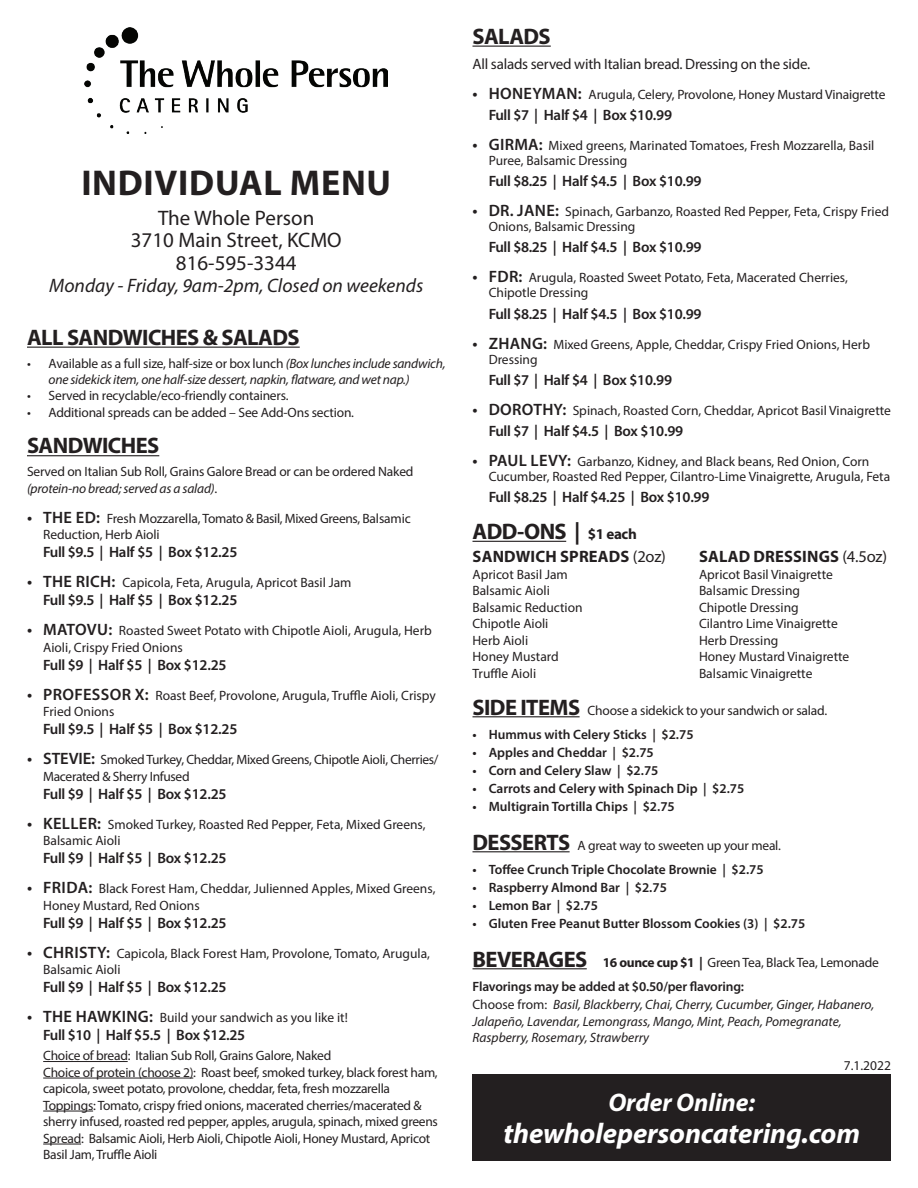
<style>
.page{position:relative;width:918px;height:1188px;background:#fff}
.page>*{position:absolute;margin:0;border:0;box-sizing:border-box;transform-origin:0 0}
.t1{font:700 36px "Myriad Pro";letter-spacing:.02em;color:#231f20}
.t2{font:italic 700 28.5px "Myriad Pro";letter-spacing:-.005em;color:#fff}
.t3{font:italic 700 25.5px "Myriad Pro";letter-spacing:-.005em;color:#fff}
.t4{font:700 22.5px "Myriad Pro";letter-spacing:-.025em;color:#231f20}
.t5{font:21px/22.5px "Myriad Pro";color:#231f20;text-align:center}
.t6{font:italic 19.5px "Myriad Pro";color:#231f20}
.t7{font:700 16.5px "Myriad Pro";letter-spacing:.01em;color:#231f20}
.t8{font:600 15px "Myriad Pro";letter-spacing:-.015em;color:#231f20}
.t9{font:15px "Myriad Pro";letter-spacing:-.015em;color:#231f20}
.t10{font:13.5px/16.5px "Myriad Pro";letter-spacing:-.005em;color:#231f20}
.t11{font:600 13.5px/24.8px "Myriad Pro";color:#231f20}
.t12{font:italic 13.5px/16.5px "Myriad Pro";color:#231f20}
.t13{font:italic 13.5px/16.2px "Myriad Pro";letter-spacing:-.02em;color:#231f20}
.t14{font:13.5px/16.5px "Myriad Pro";letter-spacing:-.025em;color:#231f20}
.s1{font-style:normal}
.s2{font-style:italic}
.s3{font-weight:600;font-size:16.5px}
.s4{font-size:15px}
.s5{font-weight:400}
.s6{font-weight:700;font-size:22.5px}
.s7{font-weight:700}
</style>
<div class="page">
<hr style="left:27px;top:347px;width:273px;height:1px;background:#231f20">
<hr style="left:27px;top:455px;width:132px;height:1px;background:#231f20">
<hr style="left:43px;top:1061px;width:85px;height:1px;background:#231f20">
<hr style="left:43px;top:1078px;width:150px;height:1px;background:#231f20">
<hr style="left:43px;top:1111px;width:50px;height:1px;background:#231f20">
<hr style="left:43px;top:1144px;width:38px;height:1px;background:#231f20">
<hr style="left:472px;top:46px;width:79px;height:1px;background:#231f20">
<hr style="left:472px;top:541px;width:94px;height:1px;background:#231f20">
<hr style="left:472px;top:716px;width:108px;height:1px;background:#231f20">
<hr style="left:472px;top:851px;width:98px;height:1px;background:#231f20">
<hr style="left:472px;top:968px;width:115px;height:1px;background:#231f20">
<img style="left:85px;top:27px;width:303px;height:107px">
<div style="left:472px;top:1074px;width:419px;height:87px;background:#231f20"></div>
<h1 class="t1" style="left:81px;top:160px;width:311px">INDIVIDUAL MENU</h1>
<h3 class="t5" style="left:131px;top:206px;width:212px">The Whole Person<br>3710 Main Street, KCMO<br>816-595-3344</h3>
<h3 class="t6" style="left:49px;top:274px;width:376px">Monday - Friday, 9am-2pm, Closed on weekends</h3>
<h3 class="t4" style="left:27px;top:323px;width:274px">ALL SANDWICHES &amp; SALADS</h3>
<p class="t13" style="left:49px;top:355px;width:398px;text-indent:-22px"><span class="s1">• Available as a full size, half-size or box lunch</span> (Box lunches include sandwich, one sidekick item, one half-size dessert, napkin, flatware, and wet nap.)</p>
<p class="t10" style="left:27px;top:387px;width:263px">• Served in recyclable/eco-friendly containers.</p>
<p class="t10" style="left:27px;top:404px;width:329px">• Additional spreads can be added – See Add-Ons section.</p>
<h3 class="t4" style="left:27px;top:431px;width:134px">SANDWICHES</h3>
<p class="t10" style="left:27px;top:463px;width:388px">Served on Italian Sub Roll, Grains Galore Bread or can be ordered Naked <span class="s2">(protein-no bread; served as a salad)</span>.</p>
<p class="t10" style="left:43px;top:510px;width:369px;text-indent:-16px"><span class="s3">• THE ED:</span> Fresh Mozzarella, Tomato &amp; Basil, Mixed Greens, Balsamic<br>Reduction, Herb Aioli</p>
<p class="t8" style="left:43px;top:543px;width:196px">Full $9.5 | Half $5 | Box $12.25</p>
<p class="t10" style="left:27px;top:574px;width:326px"><span class="s3">• THE RICH:</span> Capicola, Feta, Arugula, Apricot Basil Jam</p>
<p class="t8" style="left:43px;top:591px;width:196px">Full $9.5 | Half $5 | Box $12.25</p>
<p class="t10" style="left:43px;top:622px;width:390px;text-indent:-16px"><span class="s3">• MATOVU:</span> Roasted Sweet Potato with Chipotle Aioli, Arugula, Herb<br>Aioli, Crispy Fried Onions</p>
<p class="t8" style="left:43px;top:655px;width:185px">Full $9 | Half $5 | Box $12.25</p>
<p class="t10" style="left:43px;top:687px;width:394px;text-indent:-16px"><span class="s3">• PROFESSOR X:</span> Roast Beef, Provolone, Arugula, Truffle Aioli, Crispy<br>Fried Onions</p>
<p class="t8" style="left:43px;top:720px;width:196px">Full $9.5 | Half $5 | Box $12.25</p>
<p class="t14" style="left:43px;top:751px;width:397px;text-indent:-16px"><span class="s3">• STEVIE:</span> Smoked Turkey, Cheddar, Mixed Greens, Chipotle Aioli, Cherries/<br>Macerated &amp; Sherry Infused</p>
<p class="t8" style="left:43px;top:784px;width:185px">Full $9 | Half $5 | Box $12.25</p>
<p class="t10" style="left:43px;top:816px;width:384px;text-indent:-16px"><span class="s3">• KELLER:</span> Smoked Turkey, Roasted Red Pepper, Feta, Mixed Greens,<br>Balsamic Aioli</p>
<p class="t8" style="left:43px;top:849px;width:185px">Full $9 | Half $5 | Box $12.25</p>
<p class="t10" style="left:43px;top:880px;width:394px;text-indent:-16px"><span class="s3">• FRIDA:</span> Black Forest Ham, Cheddar, Julienned Apples, Mixed Greens,<br>Honey Mustard, Red Onions</p>
<p class="t8" style="left:43px;top:913px;width:185px">Full $9 | Half $5 | Box $12.25</p>
<p class="t10" style="left:43px;top:945px;width:388px;text-indent:-16px"><span class="s3">• CHRISTY:</span> Capicola, Black Forest Ham, Provolone, Tomato, Arugula,<br>Balsamic Aioli</p>
<p class="t8" style="left:43px;top:978px;width:185px">Full $9 | Half $5 | Box $12.25</p>
<p class="t10" style="left:27px;top:1009px;width:322px"><span class="s3">• THE HAWKING:</span> Build your sandwich as you like it!</p>
<p class="t8" style="left:43px;top:1026px;width:204px">Full $10 | Half $5.5 | Box $12.25</p>
<p class="t10" style="left:43px;top:1047px;width:396px">Choice of bread: Italian Sub Roll, Grains Galore, Naked<br>Choice of protein (choose 2): Roast beef, smoked turkey, black forest ham, capicola, sweet potato, provolone, cheddar, feta, fresh mozzarella Toppings: Tomato, crispy fried onions, macerated cherries/macerated &amp; sherry infused, roasted red pepper, apples, arugula, spinach, mixed greens Spread: Balsamic Aioli, Herb Aioli, Chipotle Aioli, Honey Mustard, Apricot Basil Jam, Truffle Aioli</p>
<h3 class="t4" style="left:472px;top:22px;width:80px">SALADS</h3>
<p class="t9" style="left:472px;top:54px;width:339px">All salads served with Italian bread. Dressing on the side.</p>
<p class="t10" style="left:472px;top:86px;width:415px"><span class="s3">• HONEYMAN:</span> Arugula, Celery, Provolone, Honey Mustard Vinaigrette</p>
<p class="t8" style="left:489px;top:105px;width:185px">Full $7 | Half $4 | Box $10.99</p>
<p class="t10" style="left:489px;top:138px;width:387px;line-height:15px;text-indent:-16px"><span class="s3">• GIRMA:</span> Mixed greens, Marinated Tomatoes, Fresh Mozzarella, Basil<br>Puree, Balsamic Dressing</p>
<p class="t8" style="left:489px;top:172px;width:214px">Full $8.25 | Half $4.5 | Box $10.99</p>
<p class="t10" style="left:489px;top:204px;width:402px;line-height:15px;text-indent:-16px"><span class="s3">• DR. JANE:</span> Spinach, Garbanzo, Roasted Red Pepper, Feta, Crispy Fried<br>Onions, Balsamic Dressing</p>
<p class="t8" style="left:489px;top:238px;width:214px">Full $8.25 | Half $4.5 | Box $10.99</p>
<p class="t10" style="left:489px;top:270px;width:361px;line-height:15px;text-indent:-16px"><span class="s3">• FDR:</span> Arugula, Roasted Sweet Potato, Feta, Macerated Cherries,<br>Chipotle Dressing</p>
<p class="t8" style="left:489px;top:304px;width:214px">Full $8.25 | Half $4.5 | Box $10.99</p>
<p class="t10" style="left:489px;top:336px;width:383px;line-height:15px;text-indent:-16px"><span class="s3">• ZHANG:</span> Mixed Greens, Apple, Cheddar, Crispy Fried Onions, Herb<br>Dressing</p>
<p class="t8" style="left:489px;top:370px;width:185px">Full $7 | Half $4 | Box $10.99</p>
<p class="t10" style="left:472px;top:402px;width:420px"><span class="s3">• DOROTHY:</span> Spinach, Roasted Corn, Cheddar, Apricot Basil Vinaigrette</p>
<p class="t8" style="left:489px;top:421px;width:196px">Full $7 | Half $4.5 | Box $10.99</p>
<p class="t10" style="left:489px;top:454px;width:403px;line-height:15px;text-indent:-16px"><span class="s3">• PAUL LEVY:</span> Garbanzo, Kidney, and Black beans, Red Onion, Corn<br>Cucumber, Roasted Red Pepper, Cilantro-Lime Vinaigrette, Arugula, Feta</p>
<p class="t8" style="left:489px;top:488px;width:222px">Full $8.25 | Half $4.25 | Box $10.99</p>
<h3 class="t4" style="left:472px;top:517px;width:166px">ADD-ONS | <span class="s4">$1 each</span></h3>
<p class="t7" style="left:473px;top:546px;width:195px">SANDWICH SPREADS <span class="s5">(2oz)</span></p>
<p class="t7" style="left:699px;top:546px;width:190px">SALAD DRESSINGS <span class="s5">(4.5oz)</span></p>
<p class="t10" style="left:472px;top:566px;width:97px">Apricot Basil Jam</p>
<p class="t10" style="left:699px;top:566px;width:135px">Apricot Basil Vinaigrette</p>
<p class="t10" style="left:472px;top:582px;width:79px">Balsamic Aioli</p>
<p class="t10" style="left:699px;top:582px;width:103px">Balsamic Dressing</p>
<p class="t10" style="left:472px;top:599px;width:112px">Balsamic Reduction</p>
<p class="t10" style="left:699px;top:599px;width:101px">Chipotle Dressing</p>
<p class="t10" style="left:472px;top:615px;width:77px">Chipotle Aioli</p>
<p class="t10" style="left:699px;top:615px;width:140px">Cilantro Lime Vinaigrette</p>
<p class="t10" style="left:472px;top:632px;width:57px">Herb Aioli</p>
<p class="t10" style="left:699px;top:632px;width:81px">Herb Dressing</p>
<p class="t10" style="left:472px;top:648px;width:88px">Honey Mustard</p>
<p class="t10" style="left:699px;top:648px;width:152px">Honey Mustard Vinaigrette</p>
<p class="t10" style="left:472px;top:665px;width:65px">Truffle Aioli</p>
<p class="t10" style="left:699px;top:665px;width:115px">Balsamic Vinaigrette</p>
<p class="t10" style="left:472px;top:702px;width:356px"><span class="s6">SIDE ITEMS</span> Choose a sidekick to your sandwich or salad.</p>
<p class="t11" style="left:473px;top:722px;width:223px">• Hummus with Celery Sticks | $2.75</p>
<p class="t11" style="left:473px;top:740px;width:183px">• Apples and Cheddar | $2.75</p>
<p class="t11" style="left:473px;top:758px;width:187px">• Corn and Celery Slaw | $2.75</p>
<p class="t11" style="left:473px;top:776px;width:273px">• Carrots and Celery with Spinach Dip | $2.75</p>
<p class="t11" style="left:473px;top:794px;width:204px">• Multigrain Tortilla Chips | $2.75</p>
<p class="t10" style="left:472px;top:837px;width:310px"><span class="s6">DESSERTS</span> A great way to sweeten up your meal.</p>
<p class="t11" style="left:473px;top:857px;width:293px">• Toffee Crunch Triple Chocolate Brownie | $2.75</p>
<p class="t11" style="left:473px;top:875px;width:196px">• Raspberry Almond Bar | $2.75</p>
<p class="t11" style="left:473px;top:893px;width:127px">• Lemon Bar | $2.75</p>
<p class="t11" style="left:473px;top:911px;width:334px">• Gluten Free Peanut Butter Blossom Cookies (3) | $2.75</p>
<p class="t11" style="left:472px;top:949px;width:408px"><span class="s6">BEVERAGES</span> <span class="s7">16 ounce cup $1 |</span> <span class="s5">Green Tea, Black Tea, Lemonade<br></span>Flavorings may be added at $0.50/per flavoring:</p>
<p class="t12" style="left:472px;top:996px;width:403px"><span class="s1">Choose from:</span> Basil, Blackberry, Chai, Cherry, Cucumber, Ginger, Habanero,<br>Jalapeño, Lavendar, Lemongrass, Mango, Mint, Peach, Pomegranate,<br>Raspberry, Rosemary, Strawberry</p>
<p class="t10" style="left:844px;top:1057px;width:49px">7.1.2022</p>
<h3 class="t3" style="left:608px;top:1086px;width:148px">Order Online:</h3>
<h2 class="t2" style="left:503px;top:1115px;width:358px">thewholepersoncatering.com</h2>
</div>
